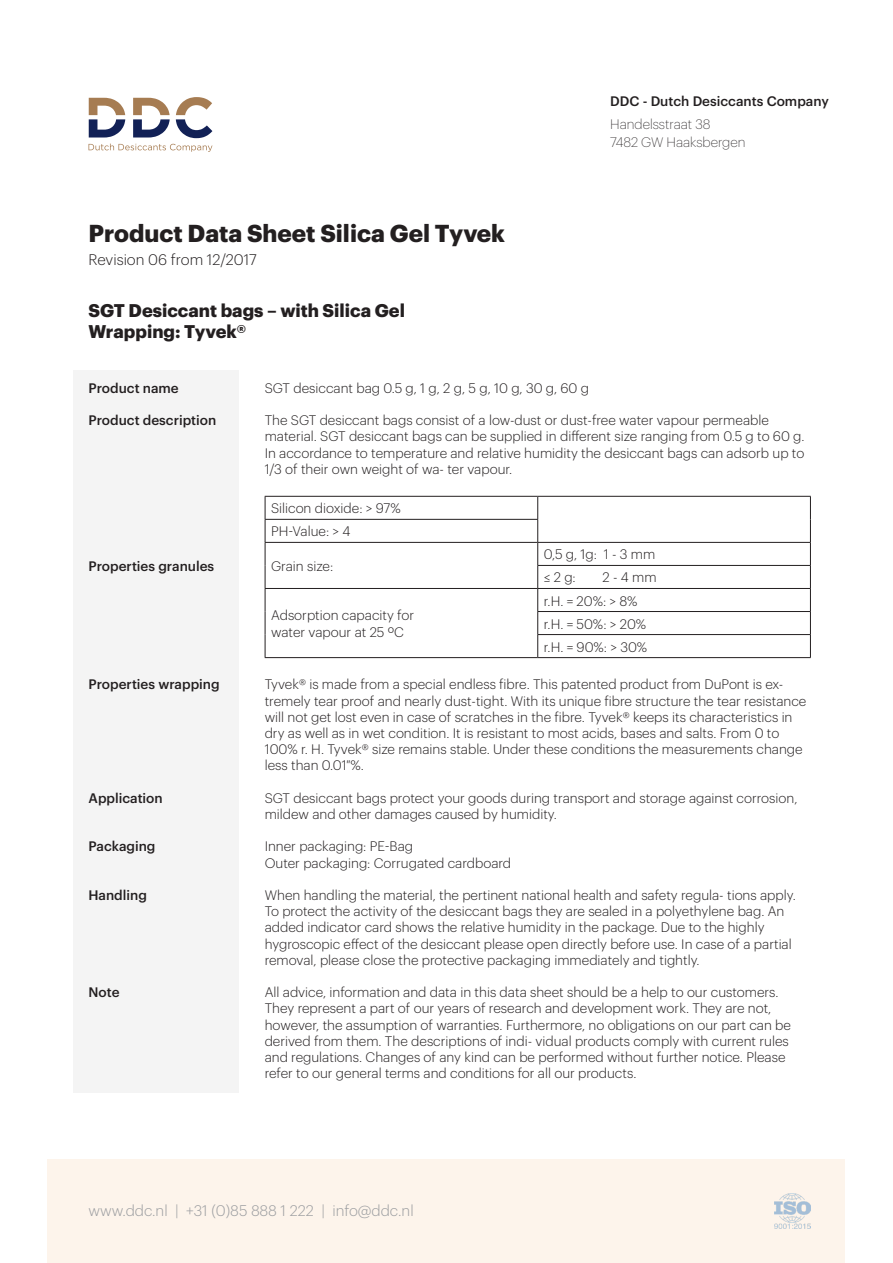
<style>
.page{position:relative;width:893px;height:1263px;background:#fff}
.page>*{position:absolute;margin:0;border:0;box-sizing:border-box;transform-origin:0 0}
.t1{font:700 24px "Graphik";color:#231f20}
.t2{font:700 18px/21.6px "Graphik";color:#231f20}
.t3{font:300 15px "Graphik";color:#9b9da0}
.t4{font:300 15px "Graphik";color:#231f20}
.t5{font:300 13.5px/16.2px "Graphik";color:#231f20}
.t6{font:500 13.5px "Graphik";color:#231f20}
.t7{font:200 13.5px/18px "Graphik";color:#231f20}
</style>
<div class="page">
<div style="left:73px;top:371px;width:165px;height:722px;background:#f4f4f4"></div>
<div style="left:48px;top:1159px;width:797px;height:104px;background:#fdf4eb"></div>
<img style="left:775px;top:1193px;width:35px;height:36px">
<svg style="left:89px;top:144px;width:123px;height:8px"></svg>
<svg style="left:89px;top:98px;width:36px;height:39px"></svg>
<svg style="left:133px;top:98px;width:37px;height:39px"></svg>
<svg style="left:176px;top:97px;width:36px;height:41px"></svg>
<hr style="left:538px;top:496px;width:273px;height:1px;background:#231f20">
<hr style="left:538px;top:657px;width:273px;height:1px;background:#231f20">
<hr style="left:537px;top:634px;width:274px;height:1px;background:#231f20">
<hr style="left:537px;top:611px;width:274px;height:1px;background:#231f20">
<hr style="left:538px;top:588px;width:273px;height:1px;background:#231f20">
<hr style="left:538px;top:542px;width:273px;height:1px;background:#231f20">
<svg style="left:810px;top:497px;width:1px;height:160px"></svg>
<hr style="left:537px;top:565px;width:274px;height:1px;background:#231f20">
<hr style="left:265px;top:496px;width:273px;height:1px;background:#231f20">
<hr style="left:265px;top:519px;width:273px;height:1px;background:#231f20">
<hr style="left:265px;top:542px;width:273px;height:1px;background:#231f20">
<hr style="left:265px;top:588px;width:273px;height:1px;background:#231f20">
<svg style="left:265px;top:497px;width:1px;height:160px"></svg>
<svg style="left:537px;top:497px;width:1px;height:160px"></svg>
<hr style="left:265px;top:657px;width:273px;height:1px;background:#231f20">
<h1 class="t1" style="left:89px;top:224px;width:418px">Product Data Sheet Silica Gel Tyvek</h1>
<p class="t4" style="left:89px;top:253px;width:170px">Revision 06 from 12/2017</p>
<h2 class="t2" style="left:89px;top:301px;width:318px">SGT Desiccant bags – with Silica Gel<br>Wrapping: Tyvek®</h2>
<p class="t6" style="left:610px;top:96px;width:220px">DDC - Dutch Desiccants Company</p>
<p class="t7" style="left:610px;top:116px;width:137px">Handelsstraat 38<br>7482 GW Haaksbergen</p>
<p class="t6" style="left:89px;top:382px;width:92px">Product name</p>
<p class="t6" style="left:89px;top:415px;width:129px">Product description</p>
<p class="t6" style="left:89px;top:561px;width:127px">Properties granules</p>
<p class="t6" style="left:89px;top:679px;width:133px">Properties wrapping</p>
<p class="t6" style="left:89px;top:792px;width:76px">Application</p>
<p class="t6" style="left:89px;top:841px;width:68px">Packaging</p>
<p class="t6" style="left:89px;top:890px;width:60px">Handling</p>
<p class="t6" style="left:89px;top:987px;width:33px">Note</p>
<p class="t5" style="left:265px;top:381px;width:326px">SGT desiccant bag 0.5 g, 1 g, 2 g, 5 g, 10 g, 30 g, 60 g</p>
<p class="t5" style="left:265px;top:413px;width:541px">The SGT desiccant bags consist of a low-dust or dust-free water vapour permeable material. SGT desiccant bags can be supplied in different size ranging from 0.5 g to 60 g.<br>In accordance to temperature and relative humidity the desiccant bags can adsorb up to 1/3 of their own weight of wa- ter vapour.</p>
<p class="t5" style="left:271px;top:498px;width:131px;line-height:23.1px">Silicon dioxide: &gt; 97%<br>PH-Value: &gt; 4</p>
<p class="t5" style="left:271px;top:557px;width:64px">Grain size:</p>
<p class="t5" style="left:544px;top:544px;width:113px;line-height:23.1px">0,5 g, 1g: 1 - 3 mm ≤ 2 g:</p>
<p class="t5" style="left:602px;top:568px;width:56px">2 - 4 mm</p>
<p class="t5" style="left:544px;top:590px;width:105px;line-height:23.1px">r.H. = 20%: &gt; 8% r.H. = 50%: &gt; 20% r.H. = 90%: &gt; 30%</p>
<p class="t5" style="left:265px;top:675px;width:543px">Tyvek® is made from a special endless fibre. This patented product from DuPont is ex&shy;tremely tear proof and nearly dust-tight. With its unique fibre structure the tear resistance will not get lost even in case of scratches in the fibre. Tyvek® keeps its characteristics in dry as well as in wet condition. It is resistant to most acids, bases and salts. From 0 to 100% r. H. Tyvek® size remains stable. Under these conditions the measurements change less than 0.01 %.</p>
<p class="t5" style="left:265px;top:791px;width:534px">SGT desiccant bags protect your goods during transport and storage against corrosion, mildew and other damages caused by humidity.</p>
<p class="t5" style="left:265px;top:837px;width:248px">Inner packaging: PE-Bag<br>Outer packaging: Corrugated cardboard</p>
<p class="t5" style="left:265px;top:888px;width:533px">When handling the material, the pertinent national health and safety regula- tions apply.<br>To protect the activity of the desiccant bags they are sealed in a polyethylene bag. An added indicator card shows the relative humidity in the package. Due to the highly hygroscopic effect of the desiccant please open directly before use. In case of a partial removal, please close the protective packaging immediately and tightly.</p>
<p class="t5" style="left:265px;top:985px;width:528px">All advice, information and data in this data sheet should be a help to our customers.<br>They represent a part of our years of research and development work. They are not, however, the assumption of warranties. Furthermore, no obligations on our part can be derived from them. The descriptions of indi- vidual products comply with current rules and regulations. Changes of any kind can be performed without further notice. Please refer to our general terms and conditions for all our products.</p>
<p class="t5" style="left:271px;top:608px;width:145px">Adsorption capacity for water vapour at 25 ºC</p>
<p class="t3" style="left:89px;top:1204px;width:327px">www.ddc.nl | +31 (0)85 888 1 222 | info@ddc.nl</p>
</div>
